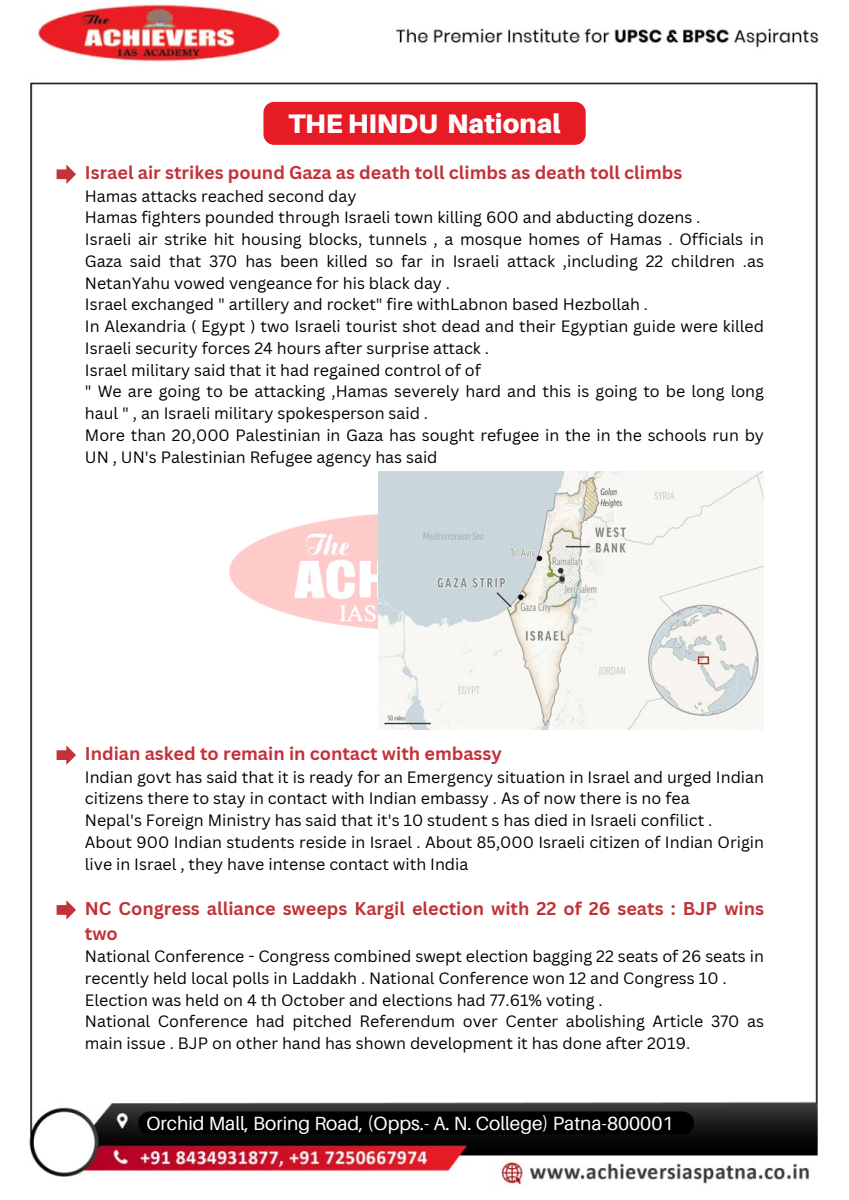
<style>
.page{position:relative;width:849px;height:1200px;background:#fff}
.page>*{position:absolute;margin:0;border:0;box-sizing:border-box;transform-origin:0 0}
.t1{font:900 26.8px "Aileron";color:#fff}
.t2{font:19.1px "Aileron";color:#fff}
.t3{font:700 18px/24.8px "Canva Sans";color:#c33238}
.t4{font:16px/21.8px "Canva Sans";color:#000}
</style>
<div class="page">
<img style="left:29px;top:4px;width:790px;height:1181px">
<svg style="left:57px;top:165px;width:19px;height:19px"></svg>
<img style="left:210px;top:482px;width:168px;height:183px">
<svg style="left:57px;top:745px;width:19px;height:20px"></svg>
<svg style="left:57px;top:900px;width:19px;height:20px"></svg>
<img style="left:378px;top:471px;width:385px;height:258px">
<div style="left:263px;top:102px;width:322px;height:43px;background:#e71b26"></div>
<div style="left:138px;top:1112px;width:555px;height:23px;background:#000;border-radius:12px"></div>
<p class="t1" style="left:288px;top:107px;width:274px">THE HINDU National</p>
<p class="t3" style="left:85px;top:160px;width:599px">Israel air strikes pound Gaza as death toll climbs as death toll climbs</p>
<p class="t4" style="left:85px;top:185px;width:273px">Hamas attacks reached second day</p>
<p class="t4" style="left:85px;top:206px;width:617px">Hamas fighters pounded through Israeli town killing 600 and abducting dozens .</p>
<p class="t4" style="left:85px;top:228px;width:680px;text-align:justify">Israeli air strike hit housing blocks, tunnels , a mosque homes of Hamas . Officials in Gaza said that 370 has been killed so far in Israeli attack ,including 22 children .as NetanYahu vowed vengeance for his black day .</p>
<p class="t4" style="left:85px;top:293px;width:564px">Israel exchanged " artillery and rocket" fire withLabnon based Hezbollah .</p>
<p class="t4" style="left:85px;top:315px;width:680px">In Alexandria ( Egypt ) two Israeli tourist shot dead and their Egyptian guide were killed<br>Israeli security forces 24 hours after surprise attack .</p>
<p class="t4" style="left:85px;top:359px;width:397px">Israel military said that it had regained control of of</p>
<p class="t4" style="left:85px;top:380px;width:680px">" We are going to be attacking ,Hamas severely hard and this is going to be long long haul " , an Israeli military spokesperson said .</p>
<p class="t4" style="left:85px;top:424px;width:680px">More than 20,000 Palestinian in Gaza has sought refugee in the in the schools run by<br>UN , UN's Palestinian Refugee agency has said</p>
<p class="t3" style="left:85px;top:741px;width:418px">Indian asked to remain in contact with embassy</p>
<p class="t4" style="left:85px;top:765px;width:680px">Indian govt has said that it is ready for an Emergency situation in Israel and urged Indian citizens there to stay in contact with Indian embassy . As of now there is no fea</p>
<p class="t4" style="left:85px;top:809px;width:628px">Nepal's Foreign Ministry has said that it's 10 student s has died in Israeli confilict .</p>
<p class="t4" style="left:85px;top:831px;width:680px">About 900 Indian students reside in Israel . About 85,000 Israeli citizen of Indian Origin live in Israel , they have intense contact with India</p>
<p class="t3" style="left:85px;top:896px;width:680px">NC Congress alliance sweeps Kargil election with 22 of 26 seats : BJP wins two</p>
<p class="t4" style="left:85px;top:945px;width:680px">National Conference - Congress combined swept election bagging 22 seats of 26 seats in recently held local polls in Laddakh . National Conference won 12 and Congress 10 .</p>
<p class="t4" style="left:85px;top:989px;width:519px">Election was held on 4 th October and elections had 77.61% voting .</p>
<p class="t4" style="left:85px;top:1010px;width:680px">National Conference had pitched Referendum over Center abolishing Article 370 as main issue . BJP on other hand has shown development it has done after 2019.</p>
<p class="t2" style="left:146px;top:1111px;width:528px">Orchid Mall, Boring Road, (Opps.- A. N. College) Patna-800001</p>
</div>
